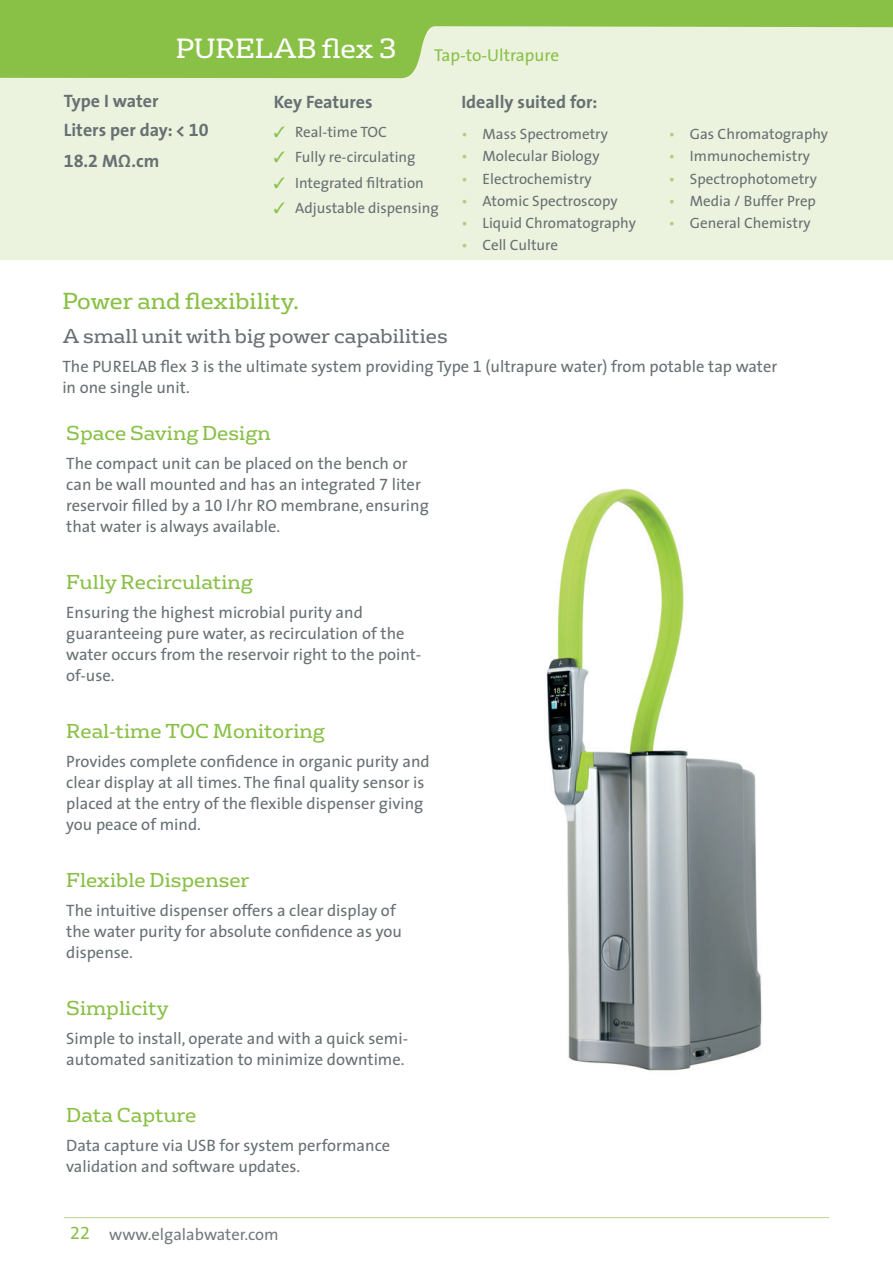
<style>
.page{position:relative;width:893px;height:1263px;background:#fff}
.page>*{position:absolute;margin:0;border:0;box-sizing:border-box;transform-origin:0 0}
.t1{font:27px "FS Rufus";color:#fff}
.t2{font:22.5px "FS Rufus";color:#89c046}
.t3{font:19.5px "FS Rufus";color:#89c046}
.t4{font:19.5px "FS Rufus";color:#677072}
.t5{font:18px/30.3px "The Sans CPQ Bold";color:#677072}
.t6{font:17.25px "The Sans CPQ";color:#89c046}
.t7{font:16.5px/21px "The Sans CPQ";color:#677072}
.t8{font:16.5px "The Sans CPQ";color:#747b7c}
.t9{font:15px "The Sans CPQ";color:#677072}
.s1{color:#89c046}
.s2{color:#aece79}
.s3{font-size:18px;color:#89c046}
</style>
<div class="page">
<div style="left:0;top:0;width:893px;height:259px;background:#ebf2de"></div>
<hr style="left:64px;top:1217px;width:765px;height:1px;background:#bad48d">
<svg style="left:0;top:0;width:893px;height:78px;fill:#89c046"></svg>
<img style="left:546px;top:488px;width:216px;height:583px">
<h1 class="t1" style="left:176px;top:26px;width:223px">PURELAB flex 3</h1>
<p class="t5" style="left:64px;top:85px;width:146px">Type I water<br>Liters per day: &lt; 10<br>18.2 MΩ.cm</p>
<p class="t5" style="left:274px;top:86px;width:100px">Key Features</p>
<p class="t6" style="left:434px;top:41px;width:127px">Tap-to-Ultrapure</p>
<p class="t5" style="left:461px;top:86px;width:137px">Ideally suited for:</p>
<p class="t9" style="left:274px;top:120px;width:114px"><span class="s1">✓</span> Real-time TOC</p>
<p class="t9" style="left:274px;top:145px;width:143px"><span class="s1">✓</span> Fully re-circulating</p>
<p class="t9" style="left:274px;top:170px;width:151px"><span class="s1">✓</span> Integrated filtration</p>
<p class="t9" style="left:274px;top:195px;width:166px"><span class="s1">✓</span> Adjustable dispensing</p>
<p class="t9" style="left:461px;top:122px;width:148px"><span class="s2">•</span> Mass Spectrometry</p>
<p class="t9" style="left:461px;top:144px;width:140px"><span class="s2">•</span> Molecular Biology</p>
<p class="t9" style="left:461px;top:166px;width:132px"><span class="s2">•</span> Electrochemistry</p>
<p class="t9" style="left:461px;top:188px;width:158px"><span class="s2">•</span> Atomic Spectroscopy</p>
<p class="t9" style="left:461px;top:211px;width:176px"><span class="s2">•</span> Liquid Chromatography</p>
<p class="t9" style="left:461px;top:233px;width:98px"><span class="s2">•</span> Cell Culture</p>
<p class="t9" style="left:669px;top:122px;width:161px"><span class="s2">•</span> Gas Chromatography</p>
<p class="t9" style="left:669px;top:144px;width:143px"><span class="s2">•</span> Immunochemistry</p>
<p class="t9" style="left:669px;top:166px;width:150px"><span class="s2">•</span> Spectrophotometry</p>
<p class="t9" style="left:669px;top:188px;width:149px"><span class="s2">•</span> Media / Buffer Prep</p>
<p class="t9" style="left:669px;top:211px;width:143px"><span class="s2">•</span> General Chemistry</p>
<h2 class="t2" style="left:62px;top:282px;width:238px">Power and flexibility.</h2>
<p class="t4" style="left:62px;top:320px;width:387px">A small unit with big power capabilities</p>
<p class="t7" style="left:62px;top:356px;width:716px">The PURELAB flex 3 is the ultimate system providing Type 1 (ultrapure water) from potable tap water in one single unit.</p>
<p class="t3" style="left:66px;top:417px;width:206px">Space Saving Design</p>
<p class="t7" style="left:66px;top:453px;width:364px">The compact unit can be placed on the bench or can be wall mounted and has an integrated 7 liter reservoir filled by a 10 l/hr RO membrane, ensuring that water is always available.</p>
<p class="t3" style="left:66px;top:566px;width:188px">Fully Recirculating</p>
<p class="t7" style="left:66px;top:602px;width:356px">Ensuring the highest microbial purity and guaranteeing pure water, as recirculation of the water occurs from the reservoir right to the point&shy;of-use.</p>
<p class="t3" style="left:66px;top:715px;width:260px">Real-time TOC Monitoring</p>
<p class="t7" style="left:66px;top:751px;width:365px">Provides complete confidence in organic purity and clear display at all times. The final quality sensor is placed at the entry of the flexible dispenser giving you peace of mind.</p>
<p class="t3" style="left:66px;top:864px;width:185px">Flexible Dispenser</p>
<p class="t7" style="left:66px;top:900px;width:337px">The intuitive dispenser offers a clear display of the water purity for absolute confidence as you dispense.</p>
<p class="t3" style="left:66px;top:992px;width:104px">Simplicity</p>
<p class="t7" style="left:66px;top:1028px;width:343px">Simple to install, operate and with a quick semi&shy;automated sanitization to minimize downtime.</p>
<p class="t3" style="left:66px;top:1099px;width:132px">Data Capture</p>
<p class="t7" style="left:66px;top:1135px;width:325px">Data capture via USB for system performance validation and software updates.</p>
<p class="t8" style="left:70px;top:1220px;width:210px"><span class="s3">22</span> www.elgalabwater.com</p>
</div>
